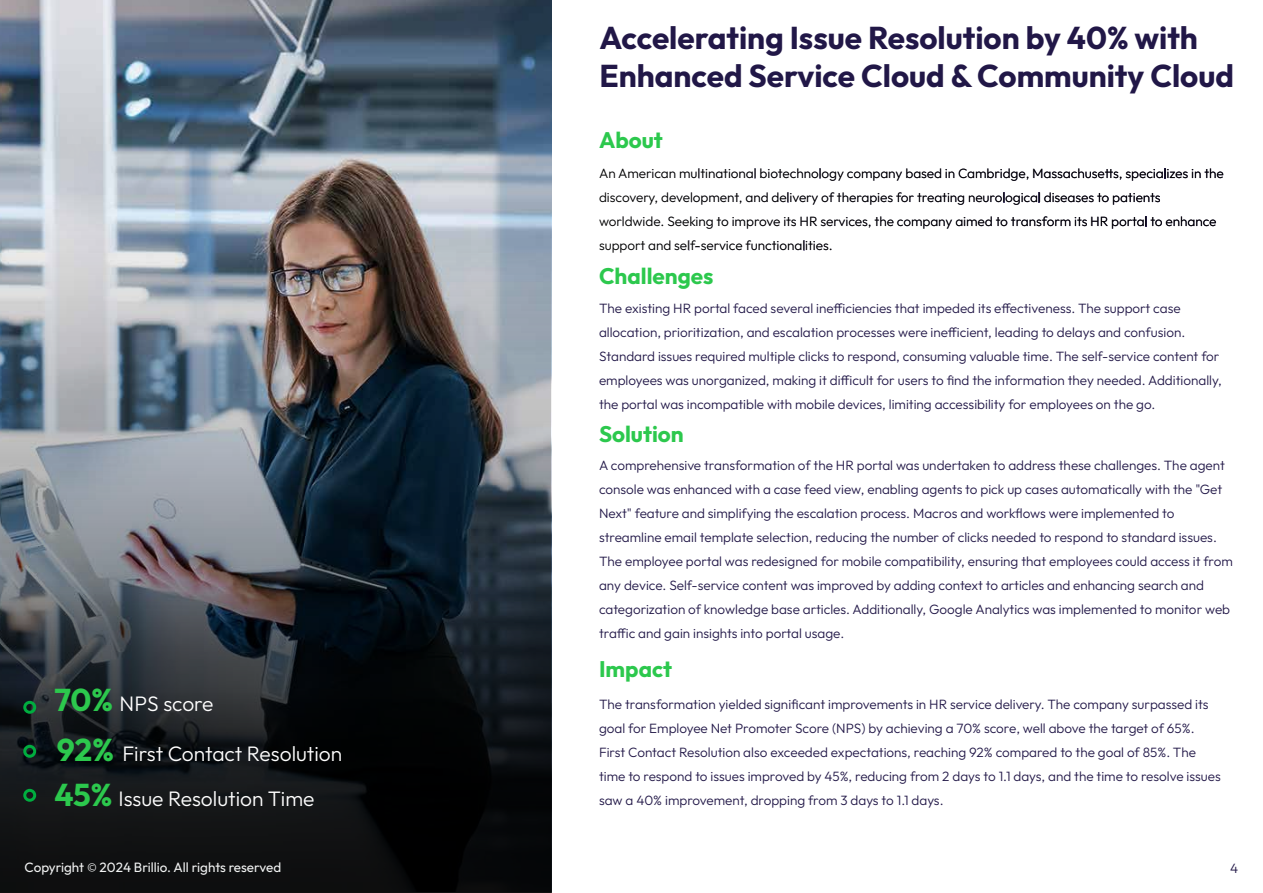
<style>
.page{position:relative;width:1263px;height:893px;background:#fff}
.page>*{position:absolute;margin:0;border:0;box-sizing:border-box;transform-origin:0 0}
.t1{font:700 31.5px/37.8px "Outfit";color:#211747}
.t2{font:700 22.5px "Outfit";color:#2cc84d}
.t3{font:300 21px "Outfit";color:#fff}
.t4{font:300 13.5px/24px "Outfit";color:#211747}
.t5{font:300 13.5px/24px "Outfit";color:#000}
.t6{font:13.5px "Outfit";color:#f1f2f2}
.s1{font-weight:700;font-size:31.5px;color:#2cc84d}
.s2{font-family:"Myriad Pro"}
</style>
<div class="page">
<img style="left:0;top:0;width:552px;height:579px">
<img style="left:0;top:196px;width:550px;height:697px">
<svg style="left:613px;top:169px;width:610px;height:12px"></svg>
<svg style="left:614px;top:192px;width:546px;height:13px"></svg>
<svg style="left:615px;top:216px;width:601px;height:13px"></svg>
<svg style="left:613px;top:240px;width:218px;height:11px"></svg>
<div style="left:23px;top:701px;width:13px;height:13px;border:3px solid #00ad3f;border-radius:50%"></div>
<div style="left:23px;top:745px;width:13px;height:13px;border:3px solid #00ad3f;border-radius:50%"></div>
<div style="left:23px;top:789px;width:13px;height:13px;border:3px solid #00ad3f;border-radius:50%"></div>
<h3 class="t3" style="left:54px;top:695px;width:161px"><span class="s1">70%</span> NPS score</h3>
<h3 class="t3" style="left:57px;top:744px;width:287px"><span class="s1">92%</span> First Contact Resolution</h3>
<h3 class="t3" style="left:54px;top:790px;width:262px"><span class="s1">45%</span> Issue Resolution Time</h3>
<h1 class="t1" style="left:599px;top:21px;width:636px">Accelerating Issue Resolution by 40% with<br>Enhanced Service Cloud &amp; Community Cloud</h1>
<h2 class="t2" style="left:599px;top:130px;width:65px">About</h2>
<p class="t5" style="left:599px;top:162px;width:626px">An American multinational biotechnology company based in Cambridge, Massachusetts, specializes in the discovery, development, and delivery of therapies for treating neurological diseases to patients worldwide. Seeking to improve its HR services, the company aimed to transform its HR portal to enhance support and self-service functionalities.</p>
<h2 class="t2" style="left:599px;top:266px;width:116px">Challenges</h2>
<p class="t4" style="left:599px;top:297px;width:624px">The existing HR portal faced several inefficiencies that impeded its effectiveness. The support case allocation, prioritization, and escalation processes were inefficient, leading to delays and confusion.<br>Standard issues required multiple clicks to respond, consuming valuable time. The self-service content for employees was unorganized, making it difficult for users to find the information they needed. Additionally, the portal was incompatible with mobile devices, limiting accessibility for employees on the go.</p>
<h2 class="t2" style="left:599px;top:424px;width:86px">Solution</h2>
<p class="t4" style="left:599px;top:454px;width:635px">A comprehensive transformation of the HR portal was undertaken to address these challenges. The agent console was enhanced with a case feed view, enabling agents to pick up cases automatically with the "Get Next" feature and simplifying the escalation process. Macros and workflows were implemented to streamline email template selection, reducing the number of clicks needed to respond to standard issues.<br>The employee portal was redesigned for mobile compatibility, ensuring that employees could access it from any device. Self-service content was improved by adding context to articles and enhancing search and categorization of knowledge base articles. Additionally, Google Analytics was implemented to monitor web traffic and gain insights into portal usage.</p>
<h2 class="t2" style="left:599px;top:659px;width:74px">Impact</h2>
<p class="t4" style="left:599px;top:693px;width:623px">The transformation yielded significant improvements in HR service delivery. The company surpassed its goal for Employee Net Promoter Score (NPS) by achieving a 70% score, well above the target of 65%.<br>First Contact Resolution also exceeded expectations, reaching 92% compared to the goal of 85%. The time to respond to issues improved by 45%, reducing from 2 days to 1.1 days, and the time to resolve issues saw a 40% improvement, dropping from 3 days to 1.1 days.</p>
<p class="t6" style="left:25px;top:861px;width:258px">Copyright <span class="s2">©</span> 2024 Brillio. All rights reserved</p>
<p class="t4" style="left:1230px;top:857px;width:10px">4</p>
</div>
